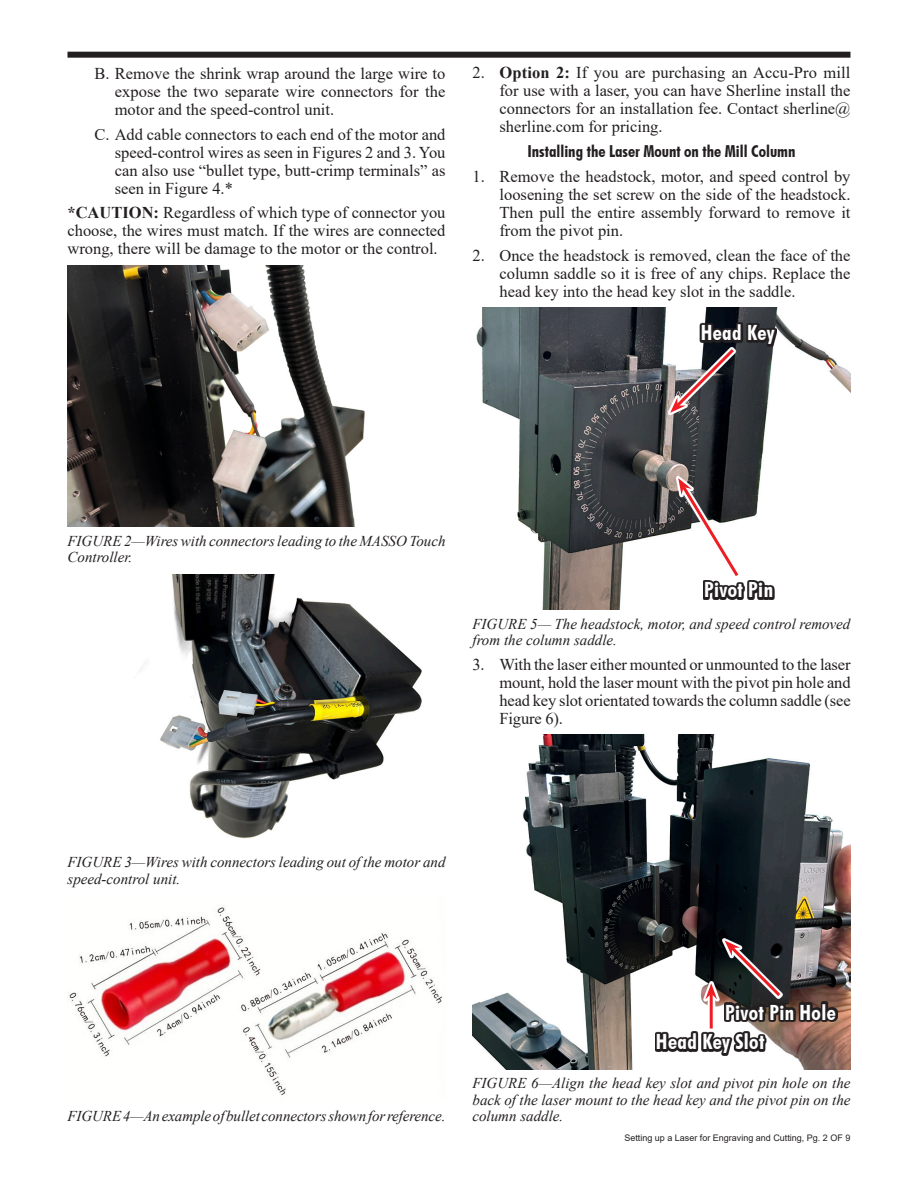
<style>
.page{position:relative;width:918px;height:1188px;background:#fff}
.page>*{position:absolute;margin:0;border:0;box-sizing:border-box;transform-origin:0 0}
.Photo_callout_text{font:21px "Futuri Condensed Bold SWFTE";letter-spacing:.02em;color:#fff}
.numbers_indent{font:16.5px/18px "Times New Roman";color:#231f20;text-align:justify}
._2nd_indent{font:16.5px/18px "Times New Roman";color:#231f20;text-align:justify}
.Body_text{font:16.5px/18px "Times New Roman";color:#231f20;text-align:justify}
.Subhead_2{font:16.5px "Futuri Condensed Bold SWFTE";color:#231f20}
.t1{font:italic 15px/16.5px "Times New Roman";color:#231f20}
.t2{font:9px "Arial";color:#231f20}
.s1{font-weight:700}
</style>
<div class="page">
<img style="left:68px;top:265px;width:297px;height:262px">
<img style="left:139px;top:574px;width:283px;height:264px">
<img style="left:69px;top:905px;width:373px;height:191px">
<img style="left:476px;top:307px;width:374px;height:302px">
<svg style="left:676px;top:476px;width:65px;height:102px"></svg>
<svg style="left:678px;top:478px;width:63px;height:102px"></svg>
<svg style="left:668px;top:347px;width:68px;height:68px"></svg>
<svg style="left:670px;top:346px;width:67px;height:67px"></svg>
<svg style="left:703px;top:580px;width:71px;height:20px"></svg>
<svg style="left:700px;top:322px;width:77px;height:25px;background:#27272a"></svg>
<img style="left:472px;top:735px;width:378px;height:334px">
<svg style="left:655px;top:1031px;width:112px;height:25px;fill:#231f20"></svg>
<svg style="left:724px;top:1001px;width:114px;height:21px;background:#342b29"></svg>
<svg style="left:722px;top:938px;width:61px;height:60px"></svg>
<svg style="left:725px;top:940px;width:58px;height:59px;background:#473c3e"></svg>
<svg style="left:703px;top:981px;width:16px;height:50px"></svg>
<hr style="left:710px;top:994px;width:3px;height:35px;background:#ee1d23">
<svg style="left:705px;top:983px;width:12px;height:16px"></svg>
<div style="left:68px;top:52px;width:782px;height:6px;background:#231f20"></div>
<p class="_2nd_indent" style="left:115px;top:64px;width:332px;text-indent:-20px">B. Remove the shrink wrap around the large wire to expose the two separate wire connectors for the motor and the speed-control unit.</p>
<p class="_2nd_indent" style="left:115px;top:125px;width:332px;text-indent:-20px">C. Add cable connectors to each end of the motor and speed-control wires as seen in Figures 2 and 3. You can also use “bullet type, butt-crimp terminals” as seen in Figure 4.*</p>
<p class="Body_text" style="left:68px;top:203px;width:380px"><span class="s1">*CAUTION:</span> Regardless of which type of connector you choose, the wires must match. If the wires are connected wrong, there will be damage to the motor or the control.</p>
<p class="numbers_indent" style="left:500px;top:63px;width:353px;text-indent:-27px">2. <span class="s1">Option 2:</span> If you are purchasing an Accu-Pro mill for use with a laser, you can have Sherline install the connectors for an installation fee. Contact sherline@ sherline.com for pricing.</p>
<p class="Subhead_2" style="left:527px;top:140px;width:270px">Installing the Laser Mount on the Mill Column</p>
<p class="numbers_indent" style="left:500px;top:167px;width:353px;text-indent:-27px">1. Remove the headstock, motor, and speed control by loosening the set screw on the side of the headstock.<br>Then pull the entire assembly forward to remove it from the pivot pin.</p>
<p class="numbers_indent" style="left:500px;top:246px;width:353px;text-indent:-27px">2. Once the headstock is removed, clean the face of the column saddle so it is free of any chips. Replace the head key into the head key slot in the saddle.</p>
<p class="Photo_callout_text" style="left:701px;top:319px;width:76px">Head Key</p>
<p class="t1" style="left:68px;top:532px;width:380px">FIGURE 2—Wires with connectors leading to the MASSO Touch<br>Controller.</p>
<p class="Photo_callout_text" style="left:704px;top:576px;width:71px">Pivot Pin</p>
<p class="t1" style="left:472px;top:615px;width:379px">FIGURE 5— The headstock, motor, and speed control removed from the column saddle.</p>
<p class="numbers_indent" style="left:500px;top:655px;width:353px;text-indent:-27px">3. With the laser either mounted or unmounted to the laser mount, hold the laser mount with the pivot pin hole and head key slot orientated towards the column saddle (see Figure 6).</p>
<p class="t1" style="left:68px;top:853px;width:380px">FIGURE 3—Wires with connectors leading out of the motor and speed-control unit.</p>
<p class="t1" style="left:68px;top:1107px;width:380px">FIGURE 4—An example of bullet connectors shown for reference.</p>
<p class="Photo_callout_text" style="left:725px;top:998px;width:112px">Pivot Pin Hole</p>
<p class="Photo_callout_text" style="left:656px;top:1028px;width:110px">Head Key Slot</p>
<p class="t1" style="left:472px;top:1075px;width:380px;text-align:justify">FIGURE 6—Align the head key slot and pivot pin hole on the back of the laser mount to the head key and the pivot pin on the column saddle.</p>
<p class="t2" style="left:624px;top:1131px;width:228px">Setting up a Laser for Engraving and Cutting, Pg. 2 OF 9</p>
</div>
